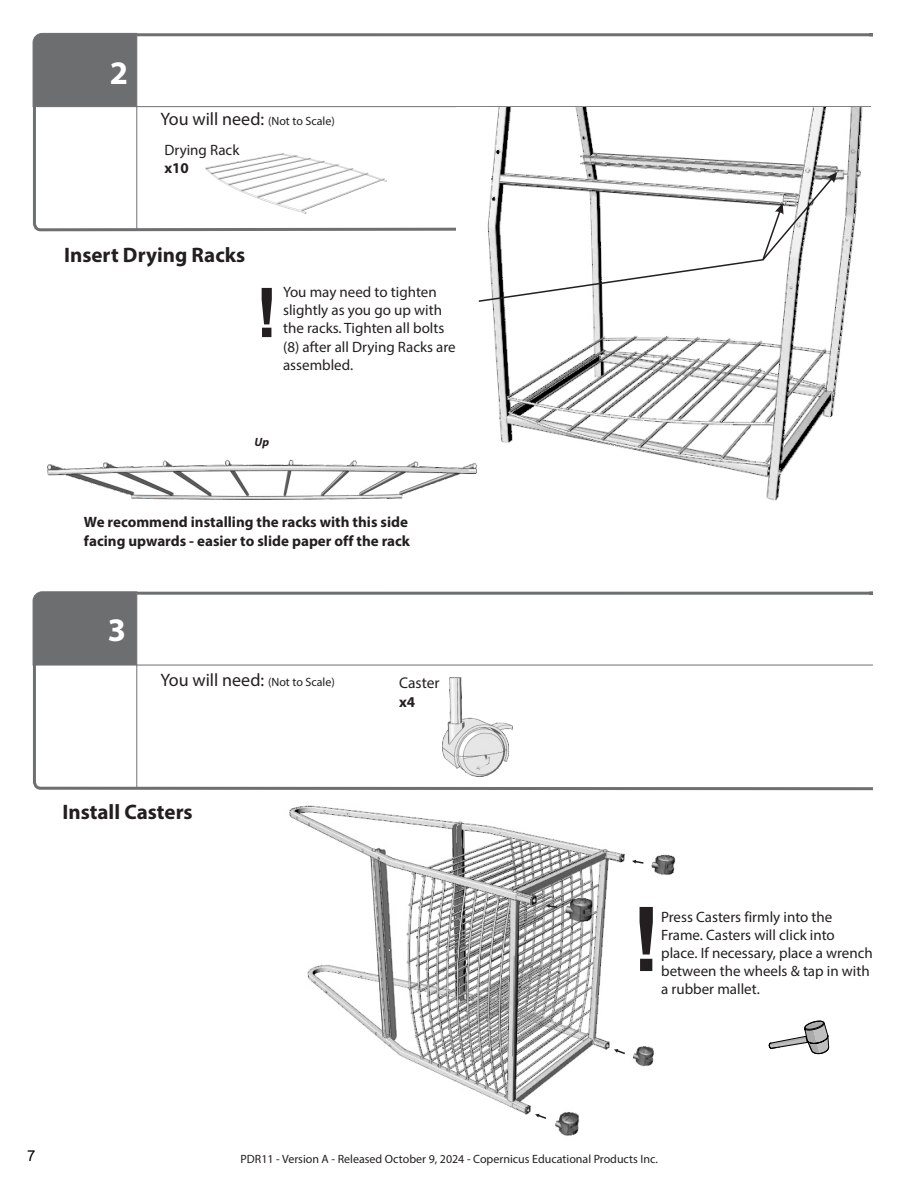
<style>
.page{position:relative;width:918px;height:1188px;background:#fff}
.page>*{position:absolute;margin:0;border:0;box-sizing:border-box;transform-origin:0 0}
.t1{font:700 33px "Myriad Pro";color:#fff}
.t2{font:700 21px "Myriad Pro";color:#231f20}
.t3{font:18px "Myriad Pro";color:#231f20}
.t4{font:15.6px "Myriad Pro";color:#231f20}
.t5{font:15px/18px "Myriad Pro";color:#231f20}
.t6{font:700 15px/18.6px "Myriad Pro";color:#231f20}
.t7{font:15px "Arial";color:#000}
.t8{font:12px "Myriad Pro";color:#231f20}
.t9{font:italic 700 12px "Myriad Pro";color:#231f20}
.s1{font-size:12px}
</style>
<div class="page">
<img style="left:289px;top:805px;width:387px;height:331px">
<div style="left:33px;top:33px;width:104px;height:70px;background:#6d6e70"></div>
<svg style="left:32px;top:103px;width:424px;height:129px"></svg>
<hr style="left:137px;top:33px;width:736px;height:3px;background:#6d6f71">
<hr style="left:136px;top:107px;width:1px;height:123px;background:#6d6f71">
<hr style="left:137px;top:106px;width:734px;height:1px;background:#6d6f71">
<svg style="left:32px;top:662px;width:841px;height:129px"></svg>
<div style="left:33px;top:591px;width:104px;height:74px;background:#6d6e70"></div>
<hr style="left:136px;top:665px;width:1px;height:124px;background:#6d6f71">
<hr style="left:137px;top:665px;width:736px;height:1px;background:#6d6f71">
<img style="left:478px;top:107px;width:385px;height:394px">
<svg style="left:262px;top:288px;width:10px;height:49px"></svg>
<svg style="left:479px;top:172px;width:358px;height:130px"></svg>
<img style="left:205px;top:154px;width:182px;height:60px">
<hr style="left:137px;top:592px;width:736px;height:3px;background:#6d6f71">
<svg style="left:640px;top:907px;width:13px;height:64px"></svg>
<svg style="left:632px;top:860px;width:12px;height:4px"></svg>
<svg style="left:614px;top:1049px;width:11px;height:5px"></svg>
<svg style="left:546px;top:904px;width:11px;height:4px"></svg>
<svg style="left:535px;top:1114px;width:11px;height:5px"></svg>
<img style="left:47px;top:451px;width:435px;height:50px">
<svg style="left:768px;top:1020px;width:62px;height:35px"></svg>
<h1 class="t1" style="left:110px;top:60px;width:20px">2</h1>
<p class="t3" style="left:161px;top:112px;width:176px">You will need: <span class="s1">(Not to Scale)</span></p>
<p class="t5" style="left:164px;top:142px;width:76px">Drying Rack</p>
<p class="t6" style="left:164px;top:160px;width:26px">x10</p>
<h2 class="t2" style="left:64px;top:246px;width:183px">Insert Drying Racks</h2>
<p class="t5" style="left:283px;top:285px;width:174px">You may need to tighten slightly as you go up with the racks. Tighten all bolts (8) after all Drying Racks are assembled.</p>
<p class="t9" style="left:255px;top:437px;width:16px">Up</p>
<p class="t6" style="left:84px;top:514px;width:328px">We recommend installing the racks with this side facing upwards - easier to slide paper off the rack</p>
<h1 class="t1" style="left:108px;top:616px;width:20px">3</h1>
<p class="t3" style="left:161px;top:672px;width:176px">You will need: <span class="s1">(Not to Scale)</span></p>
<h2 class="t2" style="left:62px;top:803px;width:132px">Install Casters</h2>
<p class="t4" style="left:399px;top:676px;width:42px">Caster</p>
<p class="t6" style="left:399px;top:693px;width:18px">x4</p>
<p class="t5" style="left:661px;top:909px;width:213px">Press Casters firmly into the<br>Frame. Casters will click into place. If necessary, place a wrench between the wheels &amp; tap in with a rubber mallet.</p>
<p class="t7" style="left:27px;top:1150px;width:10px">7</p>
<p class="t8" style="left:241px;top:1154px;width:419px">PDR11 - Version A - Released October 9, 2024 - Copernicus Educational Products Inc.</p>
</div>
